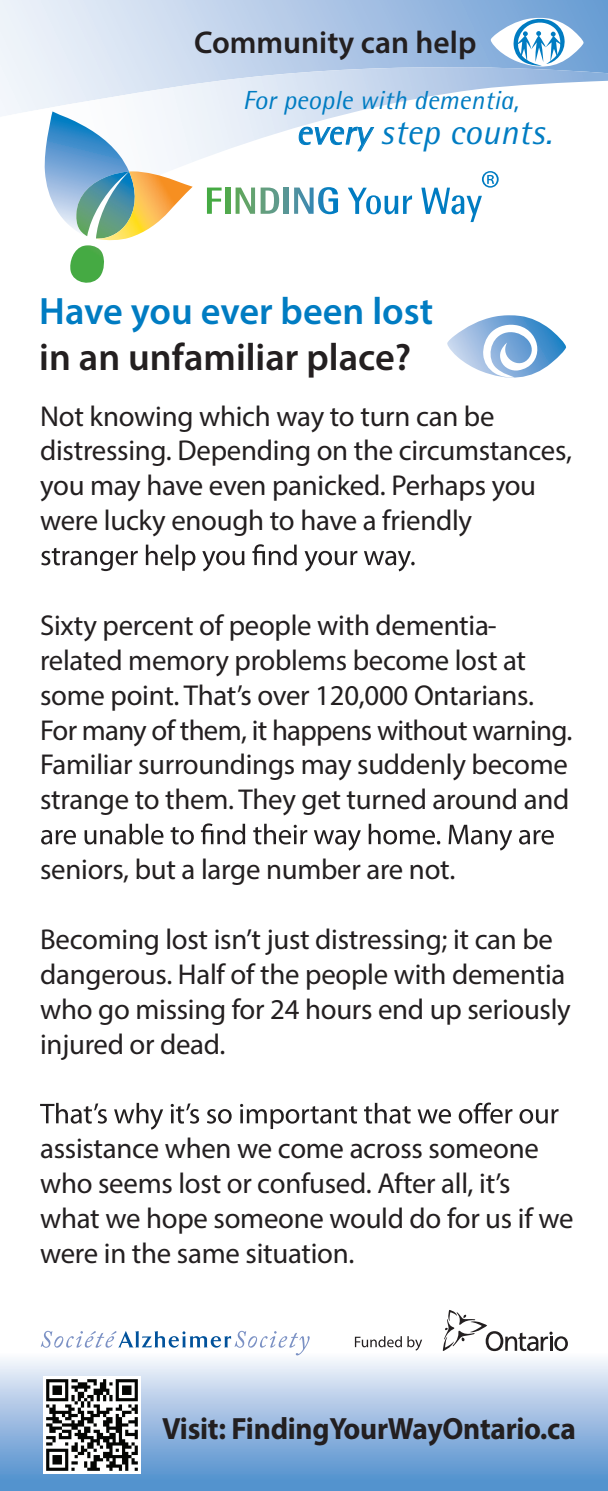
<style>
.page{position:relative;width:608px;height:1491px;background:#fff}
.page>*{position:absolute;margin:0;border:0;box-sizing:border-box;transform-origin:0 0}
.t1{font:600 38.25px "Myriad Pro";color:#231f20}
.t2{font:600 38.25px "Myriad Pro";color:#007cc2}
.t3{font:italic 34.88px "Rotis Semi Sans";letter-spacing:.005em;color:#007cc2}
.t4{font:600 31.5px "Myriad Pro";color:#231f20}
.t5{font:700 30.82px "Myriad Pro";letter-spacing:-.01em;color:#231f20;scale:.95 1}
.t6{font:28.8px/34.9px "Myriad Pro";letter-spacing:-.01em;color:#231f20}
.t7{font:italic 26.1px "Rotis Semi Sans";letter-spacing:.005em;color:#007cc2}
</style>
<div class="page">
<svg style="left:0;top:0;width:608px;height:67px;background:#b8cee9"></svg>
<svg style="left:0;top:67px;width:608px;height:156px"></svg>
<div style="left:0;top:1330px;width:608px;height:160px;background:linear-gradient(to bottom,#fff,#4b8acb)"></div>
<svg style="left:490px;top:18px;width:94px;height:52px"></svg>
<svg style="left:41px;top:544px;width:373px;height:27px"></svg>
<svg style="left:41px;top:823px;width:512px;height:27px"></svg>
<svg style="left:40px;top:1102px;width:518px;height:27px"></svg>
<svg style="left:41px;top:1330px;width:268px;height:25px"></svg>
<svg style="left:447px;top:315px;width:120px;height:63px"></svg>
<img style="left:44px;top:1376px;width:97px;height:97px">
<svg style="left:355px;top:1336px;width:67px;height:14px"></svg>
<svg style="left:443px;top:1310px;width:124px;height:41px"></svg>
<svg style="left:299px;top:127px;width:75px;height:24px"></svg>
<svg style="left:43px;top:111px;width:150px;height:172px"></svg>
<svg style="left:348px;top:188px;width:64px;height:26px"></svg>
<svg style="left:207px;top:187px;width:14px;height:27px"></svg>
<div style="left:225px;top:187px;width:5px;height:27px;background:#51a94d"></div>
<svg style="left:235px;top:187px;width:44px;height:27px"></svg>
<div style="left:283px;top:187px;width:5px;height:27px;background:#599695"></div>
<svg style="left:294px;top:187px;width:44px;height:27px"></svg>
<svg style="left:421px;top:171px;width:77px;height:51px"></svg>
<p class="t4" style="left:194px;top:23px;width:284px">Community can help</p>
<p class="t7" style="left:243px;top:84px;width:277px">For people with dementia,</p>
<p class="t3" style="left:296px;top:111px;width:257px">every step counts.</p>
<h1 class="t2" style="left:39px;top:287px;width:395px">Have you ever been lost</h1>
<h1 class="t1" style="left:39px;top:333px;width:373px">in an unfamiliar place?</h1>
<p class="t6" style="left:40px;top:398px;width:533px">Not knowing which way to turn can be distressing. Depending on the circumstances, you may have even panicked. Perhaps you were lucky enough to have a friendly</p>
<p class="t6" style="left:40px;top:607px;width:533px">Sixty percent of people with dementia&shy;related memory problems become lost at some point. That’s over 120,000 Ontarians.<br>For many of them, it happens without warning.<br>Familiar surroundings may suddenly become strange to them. They get turned around and</p>
<p class="t6" style="left:40px;top:851px;width:416px">seniors, but a large number are not.</p>
<p class="t6" style="left:40px;top:921px;width:532px">Becoming lost isn’t just distressing; it can be dangerous. Half of the people with dementia who go missing for 24 hours end up seriously injured or dead.</p>
<p class="t6" style="left:40px;top:1130px;width:534px">assistance when we come across someone who seems lost or confused. After all, it’s what we hope someone would do for us if we were in the same situation.</p>
<p class="t5" style="left:162px;top:1408px;width:436px">Visit: FindingYourWayOntario.ca</p>
</div>
